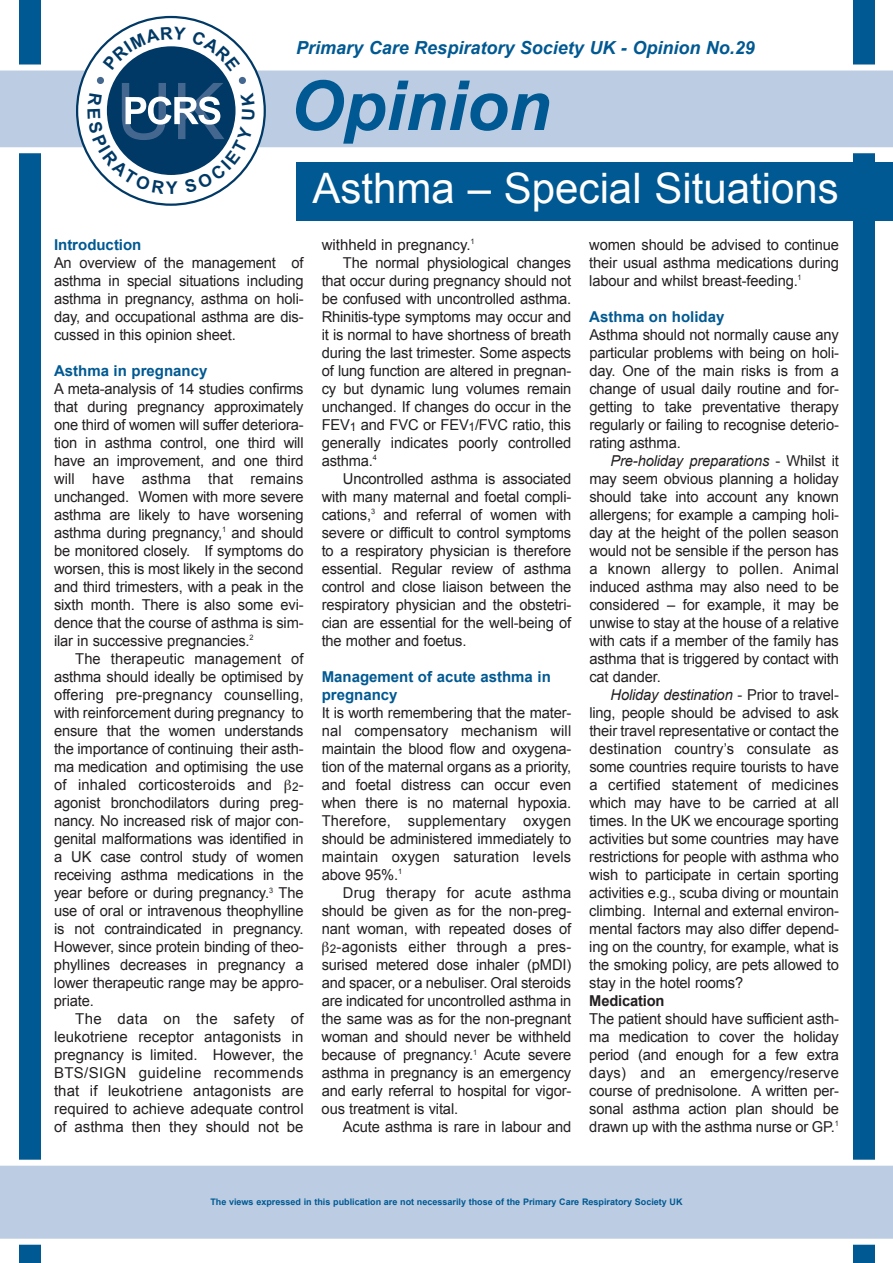
<style>
.page{position:relative;width:893px;height:1263px;background:#fff}
.page>*{position:absolute;margin:0;border:0;box-sizing:border-box;transform-origin:0 0}
.t1{font:italic 700 69px "Arial";color:#005992}
.t2{font:42px "Arial";color:#fff}
.t3{font:italic 700 18px "Arial";color:#005992}
.t4{font:15px/18px "Arial";letter-spacing:-.01em;color:#231f20;text-align:justify}
.t5{font:700 15px/18px "Arial";color:#005992}
.t6{font:15px "Arial";letter-spacing:.01em;color:#231f20}
.t7{font:700 15px "Arial";letter-spacing:-.01em;color:#231f20}
.t8{font:12px "Arial";color:#231f20}
.t9{font:700 9px "Arial";color:#005992}
.s1{font-size:15px}
.s2{font-style:italic}
</style>
<div class="page">
<div style="left:853px;top:0;width:21px;height:1263px;background:#005992"></div>
<div style="left:20px;top:0;width:21px;height:1263px;background:#005992"></div>
<div style="left:0;top:71px;width:893px;height:78px;background:#bccde3"></div>
<div style="left:0;top:147px;width:893px;height:6px;background:#fff"></div>
<div style="left:0;top:65px;width:893px;height:6px;background:#fff"></div>
<div style="left:296px;top:163px;width:597px;height:58px;background:#005992"></div>
<div style="left:0;top:1164px;width:893px;height:76px;background:#bccde3"></div>
<div style="left:0;top:1239px;width:893px;height:6px;background:#fff"></div>
<div style="left:0;top:1160px;width:893px;height:6px;background:#fff"></div>
<svg style="left:76px;top:16px;width:190px;height:190px"></svg>
<p class="t3" style="left:296px;top:37px;width:460px">Primary Care Respiratory Society UK - Opinion No.29</p>
<h1 class="t1" style="left:290px;top:68px;width:262px">Opinion</h1>
<h2 class="t2" style="left:312px;top:165px;width:528px">Asthma – Special Situations</h2>
<p class="t5" style="left:54px;top:235px;width:89px">Introduction</p>
<p class="t4" style="left:54px;top:253px;width:251px">An overview of the management of asthma in special situations including asthma in pregnancy, asthma on holi&shy;day, and occupational asthma are dis&shy;cussed in this opinion sheet.</p>
<p class="t5" style="left:54px;top:361px;width:155px">Asthma in pregnancy</p>
<p class="t4" style="left:54px;top:379px;width:251px">A meta-analysis of 14 studies confirms that during pregnancy approximately one third of women will suffer deteriora&shy;tion in asthma control, one third will have an improvement, and one third will have asthma that remains unchanged. Women with more severe asthma are likely to have worsening asthma during pregnancy,<sup>1</sup> and should be monitored closely. If symptoms do worsen, this is most likely in the second and third trimesters, with a peak in the sixth month. There is also some evi&shy;dence that the course of asthma is sim&shy;ilar in successive pregnancies.<sup>2</sup></p>
<p class="t4" style="left:54px;top:649px;width:251px;text-indent:21px">The therapeutic management of asthma should ideally be optimised by offering pre-pregnancy counselling, with reinforcement during pregnancy to ensure that the women understands the importance of continuing their asth&shy;ma medication and optimising the use of inhaled corticosteroids and</p>
<p class="t8" style="left:292px;top:780px;width:13px">2<span class="s1">-</span></p>
<p class="t4" style="left:54px;top:794px;width:251px">agonist bronchodilators during preg&shy;nancy. No increased risk of major con&shy;genital malformations was identified in a UK case control study of women receiving asthma medications in the year before or during pregnancy.<sup>3</sup> The use of oral or intravenous theophylline is not contraindicated in pregnancy.<br>However, since protein binding of theo&shy;phyllines decreases in pregnancy a lower therapeutic range may be appro&shy;priate.</p>
<p class="t4" style="left:54px;top:1010px;width:251px;text-indent:21px">The data on the safety of leukotriene receptor antagonists in pregnancy is limited. However, the BTS/SIGN guideline recommends that if leukotriene antagonists are required to achieve adequate control of asthma then they should not be</p>
<p class="t4" style="left:322px;top:235px;width:155px">withheld in pregnancy.<sup>1</sup></p>
<p class="t4" style="left:343px;top:253px;width:230px">The normal physiological changes</p>
<p class="t4" style="left:322px;top:271px;width:251px">that occur during pregnancy should not</p>
<p class="t4" style="left:322px;top:289px;width:251px">be confused with uncontrolled asthma.</p>
<p class="t4" style="left:322px;top:307px;width:251px">Rhinitis-type symptoms may occur and</p>
<p class="t4" style="left:322px;top:325px;width:251px">it is normal to have shortness of breath</p>
<p class="t4" style="left:322px;top:343px;width:251px">during the last trimester. Some aspects</p>
<p class="t4" style="left:322px;top:361px;width:251px">of lung function are altered in pregnan-</p>
<p class="t4" style="left:322px;top:379px;width:251px">cy but dynamic lung volumes remain</p>
<p class="t4" style="left:322px;top:397px;width:251px">unchanged. If changes do occur in the</p>
<p class="t4" style="left:322px;top:415px;width:251px">FEV<sub>1</sub> and FVC or FEV<sub>1</sub>/FVC ratio, this</p>
<p class="t4" style="left:322px;top:433px;width:251px">generally indicates poorly controlled</p>
<p class="t4" style="left:322px;top:451px;width:57px">asthma.<sup>4</sup></p>
<p class="t4" style="left:343px;top:469px;width:230px">Uncontrolled asthma is associated</p>
<p class="t4" style="left:322px;top:487px;width:251px">with many maternal and foetal compli-</p>
<p class="t4" style="left:322px;top:505px;width:251px">cations,<sup>3</sup> and referral of women with</p>
<p class="t4" style="left:322px;top:523px;width:251px">severe or difficult to control symptoms</p>
<p class="t4" style="left:322px;top:541px;width:251px">to a respiratory physician is therefore</p>
<p class="t4" style="left:322px;top:559px;width:251px">essential. Regular review of asthma</p>
<p class="t4" style="left:322px;top:577px;width:251px">control and close liaison between the</p>
<p class="t4" style="left:322px;top:595px;width:251px">respiratory physician and the obstetri-</p>
<p class="t4" style="left:322px;top:613px;width:251px">cian are essential for the well-being of</p>
<p class="t4" style="left:322px;top:631px;width:146px">the mother and foetus.</p>
<p class="t5" style="left:322px;top:667px;width:231px">Management of acute asthma in pregnancy</p>
<p class="t4" style="left:322px;top:703px;width:251px">It is worth remembering that the mater&shy;nal compensatory mechanism will maintain the blood flow and oxygena&shy;tion of the maternal organs as a priority, and foetal distress can occur even when there is no maternal hypoxia.<br>Therefore, supplementary oxygen should be administered immediately to maintain oxygen saturation levels above 95%.<sup>1</sup></p>
<p class="t6" style="left:343px;top:884px;width:230px">Drug therapy for acute asthma</p>
<p class="t4" style="left:322px;top:901px;width:251px">should be given as for the non-preg-</p>
<p class="t4" style="left:322px;top:919px;width:251px">nant woman, with repeated doses of</p>
<p class="t6" style="left:330px;top:938px;width:243px"><sub>2</sub>-agonists either through a pres-</p>
<p class="t4" style="left:322px;top:956px;width:251px">surised metered dose inhaler (pMDI)</p>
<p class="t4" style="left:322px;top:974px;width:251px">and spacer, or a nebuliser. Oral steroids</p>
<p class="t4" style="left:322px;top:992px;width:251px">are indicated for uncontrolled asthma in</p>
<p class="t4" style="left:322px;top:1010px;width:251px">the same was as for the non-pregnant</p>
<p class="t4" style="left:322px;top:1028px;width:251px">woman and should never be withheld</p>
<p class="t4" style="left:322px;top:1046px;width:251px">because of pregnancy.<sup>1</sup> Acute severe</p>
<p class="t4" style="left:322px;top:1064px;width:251px">asthma in pregnancy is an emergency</p>
<p class="t4" style="left:322px;top:1082px;width:251px">and early referral to hospital for vigor-</p>
<p class="t4" style="left:322px;top:1100px;width:138px">ous treatment is vital.</p>
<p class="t4" style="left:343px;top:1118px;width:230px">Acute asthma is rare in labour and</p>
<p class="t4" style="left:589px;top:235px;width:251px">women should be advised to continue their usual asthma medications during labour and whilst breast-feeding.<sup>1</sup></p>
<p class="t5" style="left:589px;top:307px;width:137px">Asthma on holiday</p>
<p class="t4" style="left:589px;top:325px;width:251px">Asthma should not normally cause any particular problems with being on holi&shy;day. One of the main risks is from a change of usual daily routine and for&shy;getting to take preventative therapy regularly or failing to recognise deterio&shy;rating asthma.</p>
<p class="t4" style="left:589px;top:451px;width:251px;text-indent:21px"><span class="s2">Pre-holiday preparations</span> - Whilst it may seem obvious planning a holiday should take into account any known allergens; for example a camping holi&shy;day at the height of the pollen season would not be sensible if the person has a known allergy to pollen. Animal induced asthma may also need to be considered – for example, it may be unwise to stay at the house of a relative with cats if a member of the family has asthma that is triggered by contact with cat dander.</p>
<p class="t4" style="left:589px;top:685px;width:251px;text-indent:21px"><span class="s2">Holiday destination</span> - Prior to travel&shy;ling, people should be advised to ask their travel representative or contact the destination country’s consulate as some countries require tourists to have a certified statement of medicines which may have to be carried at all times. In the UK we encourage sporting activities but some countries may have restrictions for people with asthma who wish to participate in certain sporting activities e.g., scuba diving or mountain climbing. Internal and external environ&shy;mental factors may also differ depend&shy;ing on the country, for example, what is the smoking policy, are pets allowed to stay in the hotel rooms?</p>
<p class="t7" style="left:589px;top:992px;width:77px">Medication</p>
<p class="t4" style="left:589px;top:1009px;width:251px">The patient should have sufficient asth&shy;ma medication to cover the holiday period (and enough for a few extra days) and an emergency/reserve course of prednisolone. A written per&shy;sonal asthma action plan should be drawn up with the asthma nurse or GP.<sup>1</sup></p>
<p class="t9" style="left:210px;top:1196px;width:474px">The views expressed in this publication are not necessarily those of the Primary Care Respiratory Society UK</p>
</div>
